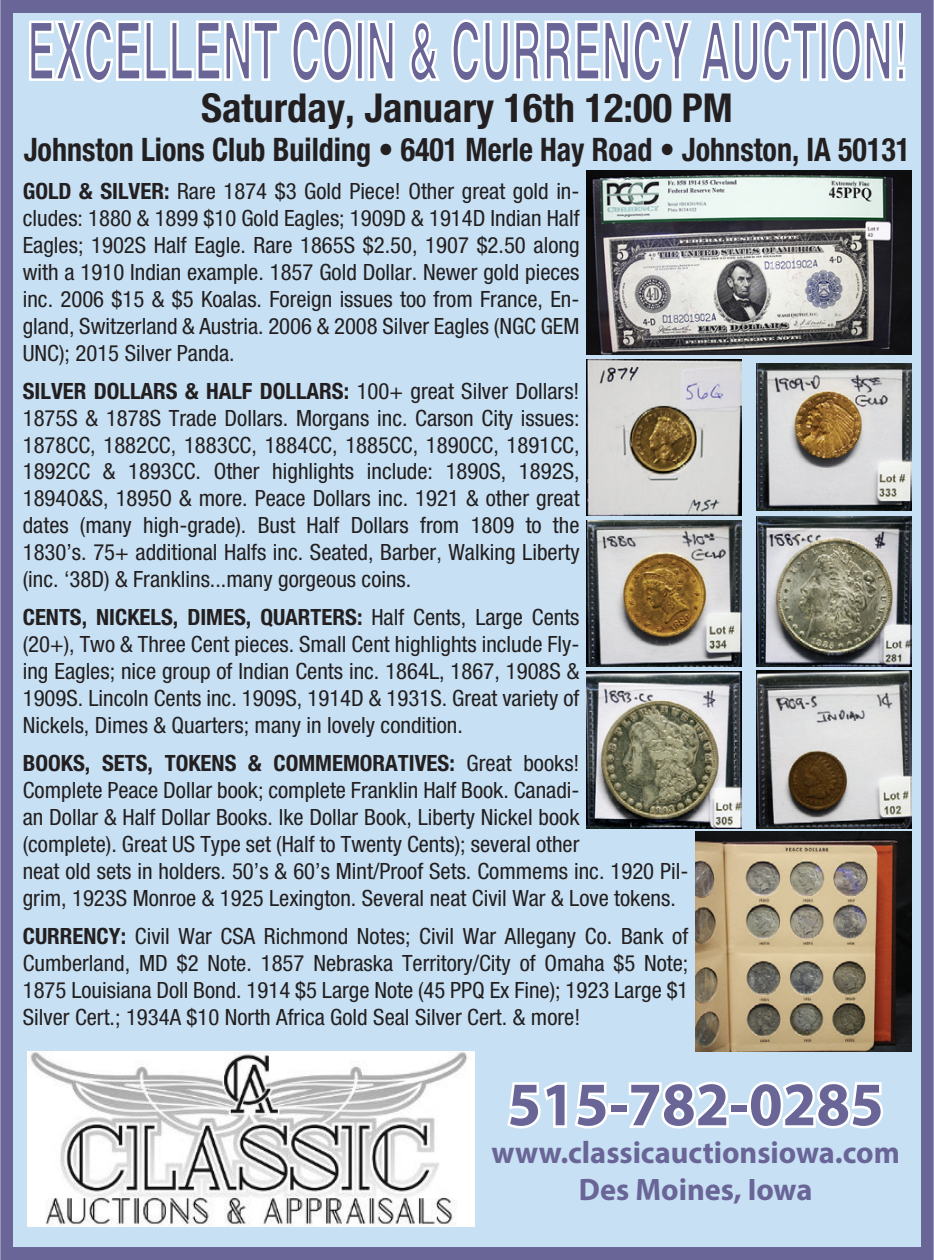
<style>
.page{position:relative;width:934px;height:1260px;background:#fff}
.page>*{position:absolute;margin:0;border:0;box-sizing:border-box;transform-origin:0 0}
.t1{font:700 80.25px "Helvetica";color:#696597;scale:.53 1}
.t2{font:700 62.25px "Myriad Pro";color:#696597}
.t3{font:700 condensed 40px "Helvetica Neue";color:#231f20}
.t4{font:700 condensed 32.5px "Helvetica Neue";color:#231f20;scale:.93 1}
.t5{font:700 31px/37.2px "Myriad Pro";color:#696597;text-align:center}
.t6{font:condensed 22.5px/27px "Helvetica Neue";color:#231f20;text-align:justify}
.s1{font-weight:700}
</style>
<div class="page">
<div style="left:7px;top:6px;width:920px;height:1248px;background:#c7e0f3"></div>
<div style="left:0;top:0;width:934px;height:1260px;border:13px solid #696597"></div>
<svg style="left:29px;top:19px;width:251px;height:64px"></svg>
<svg style="left:291px;top:18px;width:63px;height:65px"></svg>
<div style="left:355px;top:21px;width:9px;height:60px;border:3px solid #fff"></div>
<svg style="left:367px;top:20px;width:28px;height:61px"></svg>
<svg style="left:409px;top:20px;width:31px;height:63px"></svg>
<svg style="left:451px;top:19px;width:369px;height:64px"></svg>
<div style="left:819px;top:21px;width:9px;height:60px;border:3px solid #fff"></div>
<svg style="left:830px;top:18px;width:76px;height:65px"></svg>
<img style="left:27px;top:1052px;width:448px;height:175px">
<svg style="left:507px;top:1082px;width:101px;height:47px"></svg>
<div style="left:608px;top:1103px;width:21px;height:12px;border:5px solid #fff"></div>
<svg style="left:625px;top:1081px;width:104px;height:48px"></svg>
<div style="left:728px;top:1103px;width:22px;height:12px;border:5px solid #fff"></div>
<svg style="left:746px;top:1081px;width:137px;height:48px"></svg>
<img style="left:696px;top:831px;width:215px;height:221px">
<img style="left:587px;top:170px;width:324px;height:185px">
<img style="left:587px;top:359px;width:155px;height:156px">
<img style="left:756px;top:516px;width:155px;height:150px">
<img style="left:587px;top:672px;width:155px;height:156px">
<img style="left:756px;top:363px;width:155px;height:148px">
<img style="left:587px;top:521px;width:155px;height:145px">
<img style="left:756px;top:671px;width:155px;height:157px">
<h1 class="t1" style="left:27px;top:-13px;width:1662px">EXCELLENT COIN &amp; CURRENCY AUCTION!</h1>
<h3 class="t3" style="left:201px;top:84px;width:533px">Saturday, January 16th 12:00 PM</h3>
<h3 class="t4" style="left:24px;top:130px;width:955px">Johnston Lions Club Building • 6401 Merle Hay Road • Johnston, IA 50131</h3>
<p class="t6" style="left:23px;top:177px;width:558px"><span class="s1">GOLD &amp; SILVER:</span> Rare 1874 $3 Gold Piece! Other great gold in&shy;cludes: 1880 &amp; 1899 $10 Gold Eagles; 1909D &amp; 1914D Indian Half Eagles; 1902S Half Eagle. Rare 1865S $2.50, 1907 $2.50 along with a 1910 Indian example. 1857 Gold Dollar. Newer gold pieces inc. 2006 $15 &amp; $5 Koalas. Foreign issues too from France, En&shy;gland, Switzerland &amp; Austria. 2006 &amp; 2008 Silver Eagles (NGC GEM UNC); 2015 Silver Panda.</p>
<p class="t6" style="left:23px;top:377px;width:558px"><span class="s1">SILVER DOLLARS &amp; HALF DOLLARS:</span> 100+ great Silver Dollars!<br>1875S &amp; 1878S Trade Dollars. Morgans inc. Carson City issues:<br>1878CC, 1882CC, 1883CC, 1884CC, 1885CC, 1890CC, 1891CC, 1892CC &amp; 1893CC. Other highlights include: 1890S, 1892S, 1894O&amp;S, 1895O &amp; more. Peace Dollars inc. 1921 &amp; other great dates (many high-grade). Bust Half Dollars from 1809 to the 1830’s. 75+ additional Halfs inc. Seated, Barber, Walking Liberty (inc. ‘38D) &amp; Franklins...many gorgeous coins.</p>
<p class="t6" style="left:23px;top:604px;width:558px"><span class="s1">CENTS, NICKELS, DIMES, QUARTERS:</span> Half Cents, Large Cents (20+), Two &amp; Three Cent pieces. Small Cent highlights include Fly&shy;ing Eagles; nice group of Indian Cents inc. 1864L, 1867, 1908S &amp; 1909S. Lincoln Cents inc. 1909S, 1914D &amp; 1931S. Great variety of Nickels, Dimes &amp; Quarters; many in lovely condition.</p>
<p class="t6" style="left:23px;top:750px;width:667px;text-align:left"><span class="s1">BOOKS, SETS, TOKENS &amp; COMMEMORATIVES:</span> Great books!<br>Complete Peace Dollar book; complete Franklin Half Book. Canadi-<br>an Dollar &amp; Half Dollar Books. Ike Dollar Book, Liberty Nickel book<br>(complete). Great US Type set (Half to Twenty Cents); several other<br>neat old sets in holders. 50’s &amp; 60’s Mint/Proof Sets. Commems inc. 1920 Pil&shy;grim, 1923S Monroe &amp; 1925 Lexington. Several neat Civil War &amp; Love tokens.</p>
<p class="t6" style="left:23px;top:922px;width:667px"><span class="s1">CURRENCY:</span> Civil War CSA Richmond Notes; Civil War Allegany Co. Bank of Cumberland, MD $2 Note. 1857 Nebraska Territory/City of Omaha $5 Note; 1875 Louisiana Doll Bond. 1914 $5 Large Note (45 PPQ Ex Fine); 1923 Large $1<br>Silver Cert.; 1934A $10 North Africa Gold Seal Silver Cert. &amp; more!</p>
<h2 class="t2" style="left:507px;top:1064px;width:378px">515-782-0285</h2>
<h3 class="t5" style="left:491px;top:1133px;width:410px">www.classicauctionsiowa.com<br>Des Moines, Iowa</h3>
</div>
